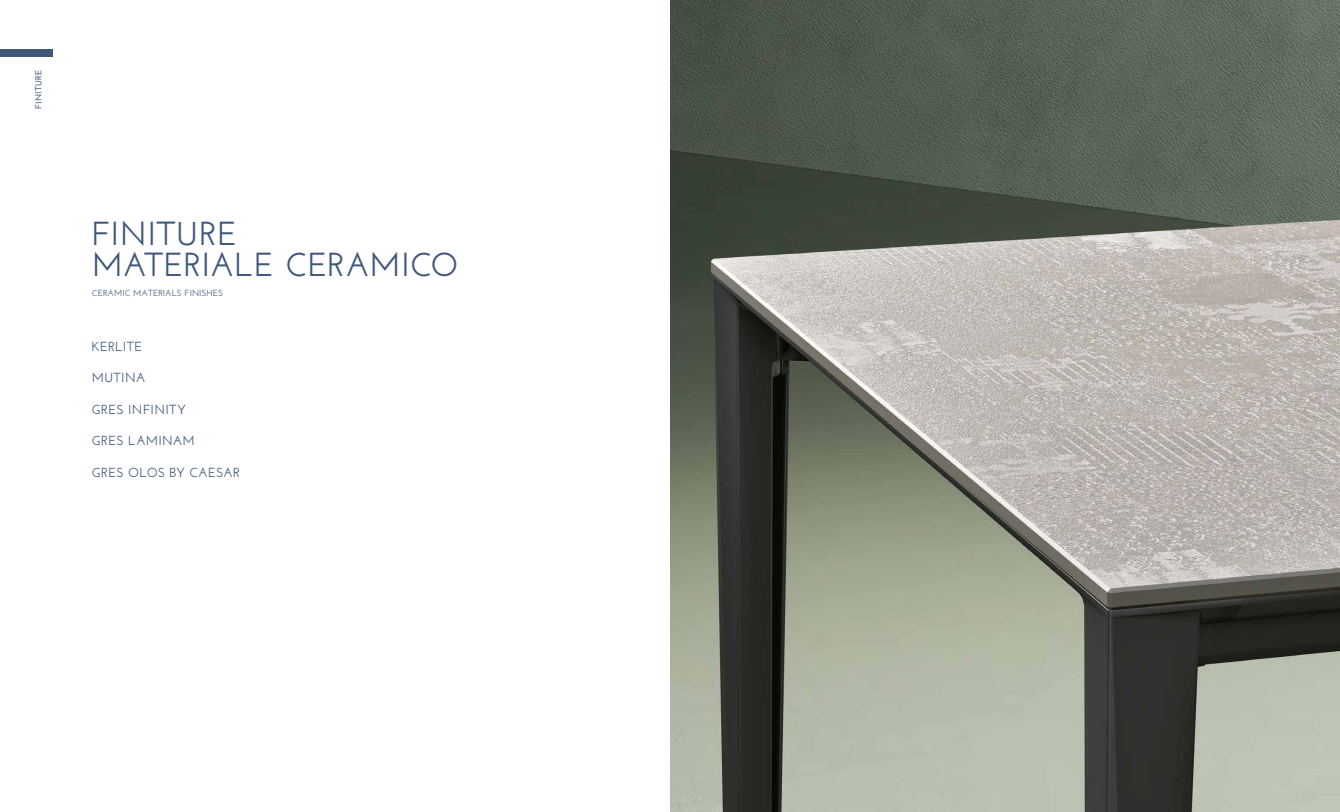
<style>
.page{position:relative;width:1340px;height:812px;background:#fff}
.page>*{position:absolute;margin:0;border:0;box-sizing:border-box;transform-origin:0 0}
.t1{font:600 33.25px/31.5px "Josefin Sans";letter-spacing:.01em;color:#3f577b}
.t2{font:600 13.12px "Josefin Sans";letter-spacing:.025em;color:#3f577b}
.t3{font:600 8.84px "Josefin Sans";color:#3f577b}
.t4{font:700 8.75px "Josefin Sans";letter-spacing:.025em;color:#3f577b}
</style>
<div class="page">
<img style="left:670px;top:0;width:669px;height:811px">
<div style="left:0;top:49px;width:53px;height:8px;background:#3f577b"></div>
<p class="t4" style="left:33px;top:109px;width:40px;rotate:-90deg">FINITURE</p>
<h1 class="t1" style="left:92px;top:217px;width:368px">FINITURE<br>MATERIALE CERAMICO</h1>
<p class="t3" style="left:92px;top:287px;width:133px">CERAMIC MATERIALS FINISHES</p>
<p class="t2" style="left:92px;top:338px;width:52px">KERLITE</p>
<p class="t2" style="left:92px;top:369px;width:55px">MUTINA</p>
<p class="t2" style="left:92px;top:401px;width:95px">GRES INFINITY</p>
<p class="t2" style="left:92px;top:432px;width:104px">GRES LAMINAM</p>
<p class="t2" style="left:92px;top:464px;width:150px">GRES OLOS BY CAESAR</p>
</div>
